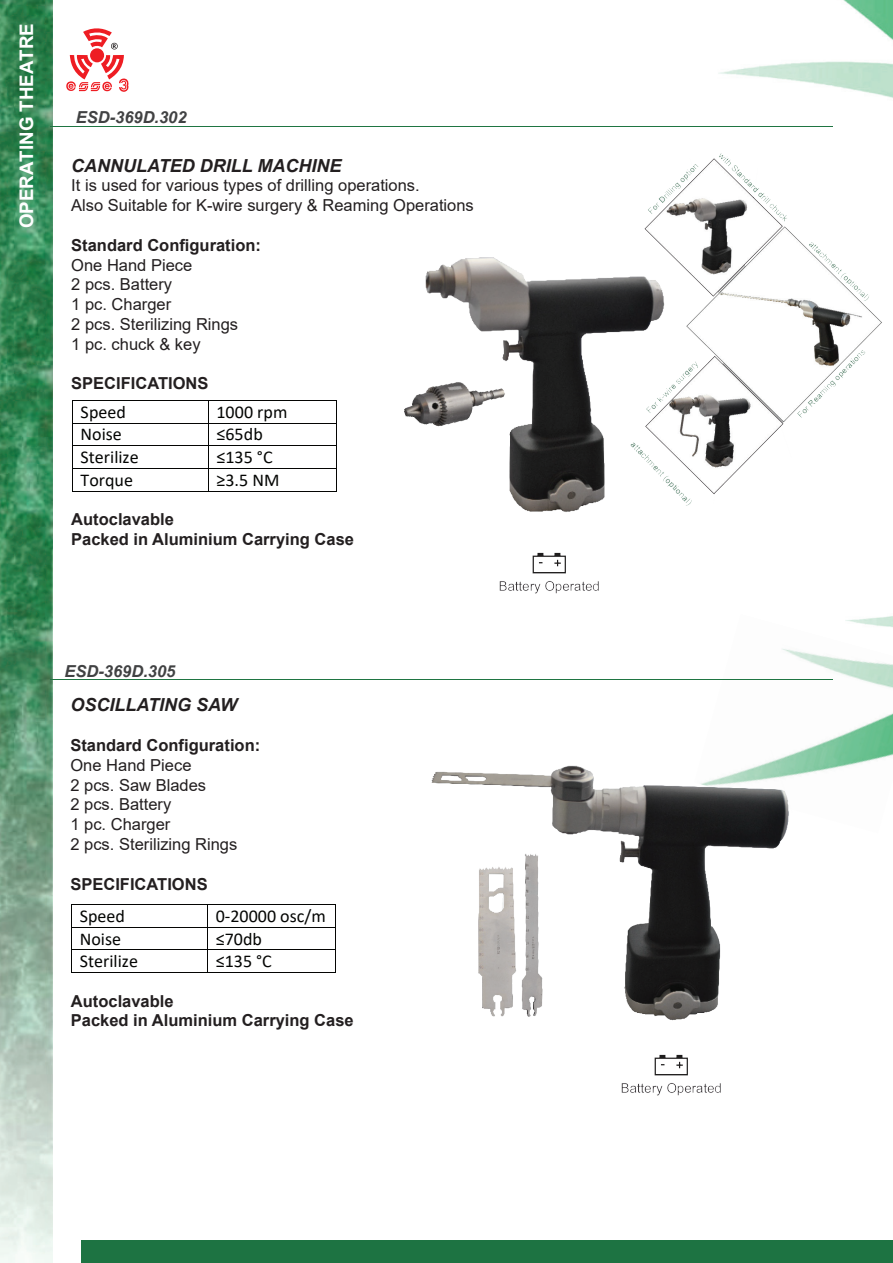
<style>
.page{position:relative;width:893px;height:1263px;background:#fff}
.page>*{position:absolute;margin:0;border:0;box-sizing:border-box;transform-origin:0 0}
.t1{font:700 18.75px "Arial";color:#fff}
.t2{font:18px "Calibri";letter-spacing:.005em;color:#040503}
.t3{font:italic 700 18px "Arial";color:#231f20}
.t4{font:16.5px/19.8px "Arial";color:#231f20}
.t5{font:700 16.5px/19.8px "Arial";color:#231f20}
.t6{font:italic 700 16.5px "Arial";color:#414243}
</style>
<div class="page">
<div style="left:81px;top:1241px;width:812px;height:22px;background:#1d7342"></div>
<img style="left:718px;top:0;width:175px;height:98px">
<img style="left:0;top:0;width:52px;height:1263px">
<svg style="left:66px;top:28px;width:63px;height:64px"></svg>
<img style="left:782px;top:616px;width:111px;height:159px">
<hr style="left:50px;top:126px;width:783px;height:1px;background:#1f7542">
<hr style="left:50px;top:679px;width:783px;height:1px;background:#1f7542">
<hr style="left:73px;top:400px;width:135px;height:1px;background:#040503">
<hr style="left:209px;top:400px;width:127px;height:1px;background:#040503">
<hr style="left:73px;top:423px;width:135px;height:1px;background:#040503">
<hr style="left:209px;top:423px;width:127px;height:1px;background:#040503">
<hr style="left:73px;top:445px;width:135px;height:1px;background:#040503">
<hr style="left:209px;top:445px;width:127px;height:1px;background:#040503">
<hr style="left:73px;top:468px;width:135px;height:1px;background:#040503">
<hr style="left:209px;top:468px;width:127px;height:1px;background:#040503">
<svg style="left:72px;top:400px;width:1px;height:92px"></svg>
<hr style="left:73px;top:491px;width:135px;height:1px;background:#040503">
<svg style="left:208px;top:400px;width:1px;height:92px"></svg>
<hr style="left:209px;top:491px;width:127px;height:1px;background:#040503">
<svg style="left:336px;top:400px;width:1px;height:92px"></svg>
<img style="left:404px;top:257px;width:217px;height:255px">
<img style="left:621px;top:153px;width:261px;height:353px">
<img style="left:499px;top:552px;width:100px;height:42px">
<hr style="left:72px;top:904px;width:135px;height:1px;background:#040503">
<hr style="left:208px;top:904px;width:127px;height:1px;background:#040503">
<hr style="left:72px;top:927px;width:135px;height:1px;background:#040503">
<hr style="left:208px;top:927px;width:127px;height:1px;background:#040503">
<hr style="left:72px;top:950px;width:135px;height:1px;background:#040503">
<hr style="left:208px;top:950px;width:127px;height:1px;background:#040503">
<svg style="left:71px;top:904px;width:1px;height:69px"></svg>
<hr style="left:72px;top:972px;width:135px;height:1px;background:#040503">
<svg style="left:207px;top:904px;width:1px;height:69px"></svg>
<hr style="left:208px;top:972px;width:127px;height:1px;background:#040503">
<svg style="left:335px;top:904px;width:1px;height:69px"></svg>
<img style="left:431px;top:750px;width:365px;height:271px">
<img style="left:621px;top:1054px;width:100px;height:42px">
<p class="t1" style="left:13px;top:228px;width:206px;rotate:-90deg">OPERATING THEATRE</p>
<p class="t6" style="left:76px;top:107px;width:112px">ESD-369D.302</p>
<p class="t3" style="left:71px;top:153px;width:272px">CANNULATED DRILL MACHINE</p>
<p class="t4" style="left:71px;top:176px;width:404px">It is used for various types of drilling operations.<br>Also Suitable for K-wire surgery &amp; Reaming Operations</p>
<p class="t5" style="left:71px;top:235px;width:191px">Standard Configuration:</p>
<p class="t4" style="left:71px;top:255px;width:168px">One Hand Piece<br>2 pcs. Battery<br>1 pc. Charger<br>2 pcs. Sterilizing Rings<br>1 pc. chuck &amp; key</p>
<p class="t5" style="left:71px;top:374px;width:139px">SPECIFICATIONS</p>
<p class="t2" style="left:81px;top:399px;width:47px">Speed</p>
<p class="t2" style="left:216px;top:399px;width:72px">1000 rpm</p>
<p class="t2" style="left:81px;top:422px;width:43px">Noise</p>
<p class="t2" style="left:216px;top:422px;width:48px">≤65db</p>
<p class="t2" style="left:81px;top:445px;width:60px">Sterilize</p>
<p class="t2" style="left:216px;top:445px;width:58px">≤135 °C</p>
<p class="t2" style="left:81px;top:467px;width:54px">Torque</p>
<p class="t2" style="left:216px;top:467px;width:64px">≥3.5 NM</p>
<p class="t5" style="left:71px;top:510px;width:284px">Autoclavable<br>Packed in Aluminium Carrying Case</p>
<p class="t6" style="left:65px;top:660px;width:112px">ESD-369D.305</p>
<p class="t3" style="left:70px;top:693px;width:168px">OSCILLATING SAW</p>
<p class="t5" style="left:70px;top:736px;width:191px">Standard Configuration:</p>
<p class="t4" style="left:70px;top:755px;width:168px">One Hand Piece<br>2 pcs. Saw Blades<br>2 pcs. Battery<br>1 pc. Charger<br>2 pcs. Sterilizing Rings</p>
<p class="t5" style="left:70px;top:874px;width:139px">SPECIFICATIONS</p>
<p class="t2" style="left:80px;top:904px;width:47px">Speed</p>
<p class="t2" style="left:216px;top:904px;width:112px">0-20000 osc/m</p>
<p class="t2" style="left:80px;top:926px;width:43px">Noise</p>
<p class="t2" style="left:216px;top:926px;width:48px">≤70db</p>
<p class="t2" style="left:80px;top:949px;width:60px">Sterilize</p>
<p class="t2" style="left:216px;top:949px;width:58px">≤135 °C</p>
<p class="t5" style="left:71px;top:991px;width:284px">Autoclavable<br>Packed in Aluminium Carrying Case</p>
</div>
